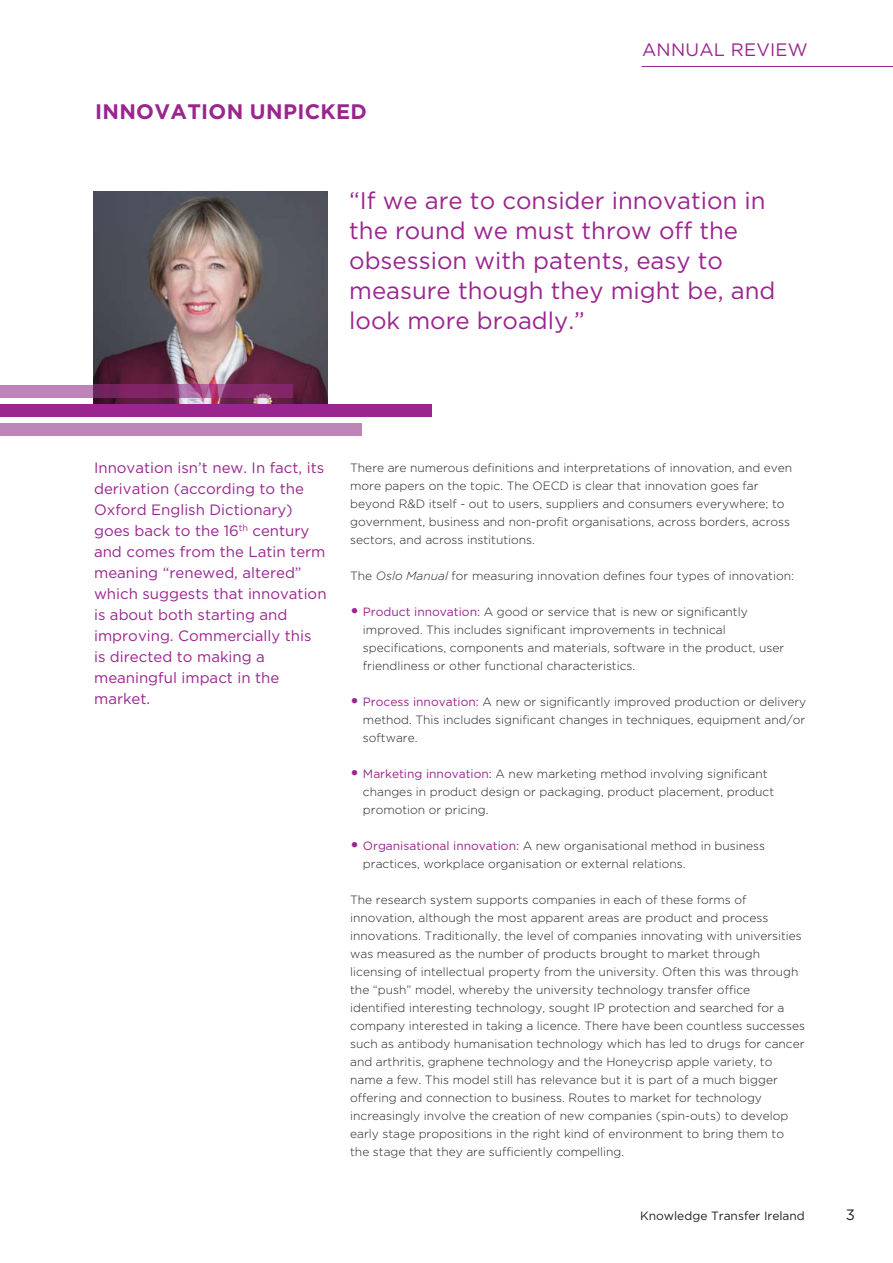
<style>
.page{position:relative;width:893px;height:1263px;background:#fff}
.page>*{position:absolute;margin:0;border:0;box-sizing:border-box;transform-origin:0 0}
.t1{font:24px/30px "Gotham";color:#9a258f}
.t2{font:700 21px "Gotham";letter-spacing:.015em;color:#9a258f}
.t3{font:18px "Gotham";letter-spacing:.015em;color:#9a258f}
.t4{font:15px/21px "Gotham";color:#9a258f}
.t5{font:15px "Gotham";color:#231f20}
.t6{font:300 12px/18px "Gotham";color:#231f20}
.t7{font:12px "Gotham";color:#231f20}
.s1{font-style:italic}
.s2{font-weight:700;font-size:18px;color:#9a258f}
.s3{font-weight:400;color:#9a258f}
</style>
<div class="page">
<hr style="left:642px;top:66px;width:251px;height:1px;background:#9a258f">
<img style="left:94px;top:191px;width:233px;height:213px">
<div style="left:0;top:404px;width:432px;height:13px;background:#9a258f"></div>
<div style="left:0;top:423px;width:362px;height:13px;background:#bd84ba"></div>
<div style="left:0;top:385px;width:94px;height:13px;background:#bd84ba"></div>
<img style="left:94px;top:385px;width:198px;height:13px">
<h2 class="t2" style="left:95px;top:104px;width:273px">INNOVATION UNPICKED</h2>
<h3 class="t3" style="left:642px;top:43px;width:167px">ANNUAL REVIEW</h3>
<h1 class="t1" style="left:349px;top:188px;width:428px">“If we are to consider innovation in the round we must throw off the obsession with patents, easy to measure though they might be, and look more broadly.”</h1>
<p class="t4" style="left:94px;top:458px;width:234px">Innovation isn’t new. In fact, its derivation (according to the<br>Oxford English Dictionary) goes back to the 16<sup>th</sup> century and comes from the Latin term meaning “renewed, altered” which suggests that innovation is about both starting and improving. Commercially this is directed to making a meaningful impact in the market.</p>
<p class="t6" style="left:350px;top:459px;width:444px">There are numerous definitions and interpretations of innovation, and even more papers on the topic. The OECD is clear that innovation goes far beyond R&amp;D itself - out to users, suppliers and consumers everywhere; to government, business and non-profit organisations, across borders, across sectors, and across institutions.</p>
<p class="t6" style="left:350px;top:567px;width:445px">The <span class="s1">Oslo Manual</span> for measuring innovation defines four types of innovation:</p>
<p class="t6" style="left:363px;top:603px;width:423px;text-indent:-13px"><span class="s2">•</span> <span class="s3">Product innovation:</span> A good or service that is new or significantly improved. This includes significant improvements in technical specifications, components and materials, software in the product, user friendliness or other functional characteristics.</p>
<p class="t6" style="left:363px;top:693px;width:445px;text-align:justify;text-indent:-13px"><span class="s2">•</span> <span class="s3">Process innovation:</span> A new or significantly improved production or delivery method. This includes significant changes in techniques, equipment and/or software.</p>
<p class="t6" style="left:363px;top:765px;width:413px;text-indent:-13px"><span class="s2">•</span> <span class="s3">Marketing innovation:</span> A new marketing method involving significant changes in product design or packaging, product placement, product promotion or pricing.</p>
<p class="t6" style="left:363px;top:837px;width:404px;text-indent:-13px"><span class="s2">•</span> <span class="s3">Organisational innovation:</span> A new organisational method in business practices, workplace organisation or external relations.</p>
<p class="t6" style="left:350px;top:891px;width:456px">The research system supports companies in each of these forms of innovation, although the most apparent areas are product and process innovations. Traditionally, the level of companies innovating with universities was measured as the number of products brought to market through licensing of intellectual property from the university. Often this was through the “push” model, whereby the university technology transfer office identified interesting technology, sought IP protection and searched for a company interested in taking a licence. There have been countless successes such as antibody humanisation technology which has led to drugs for cancer and arthritis, graphene technology and the Honeycrisp apple variety, to name a few. This model still has relevance but it is part of a much bigger offering and connection to business. Routes to market for technology increasingly involve the creation of new companies (spin-outs) to develop early stage propositions in the right kind of environment to bring them to the stage that they are sufficiently compelling.</p>
<p class="t7" style="left:640px;top:1212px;width:166px">Knowledge Transfer Ireland</p>
<p class="t5" style="left:846px;top:1209px;width:11px">3</p>
</div>
